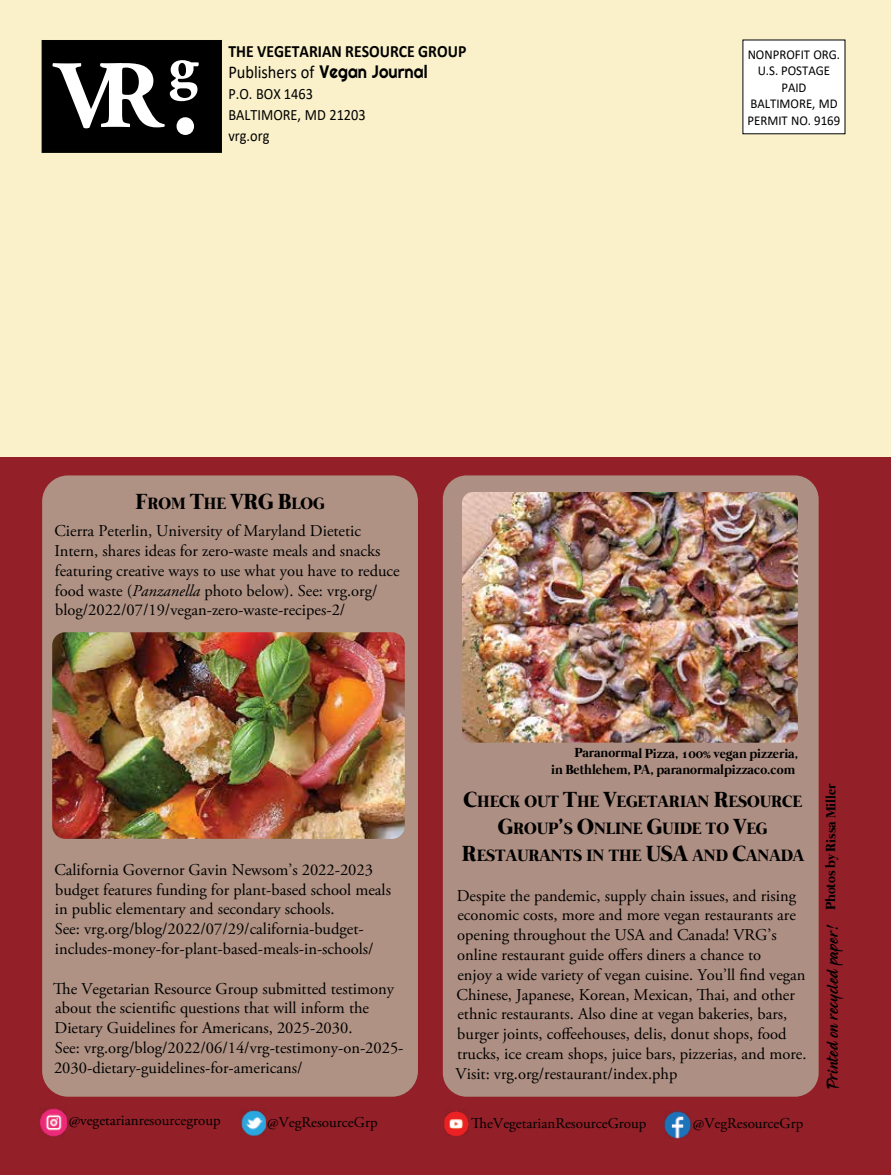
<style>
.page{position:relative;width:891px;height:1175px;background:#fff}
.page>*{position:absolute;margin:0;border:0;box-sizing:border-box;transform-origin:0 0}
.t1{font:700 96px "Adobe Garamond Pro";color:#fff}
.t2{font:18px "Calibri";color:#000;scale:.91 1}
.t3{font:700 17.25px "Calibri";color:#000;scale:.91 1}
.t4{font:700 16.8px "Mermaid";color:#000}
.t5{font:16.5px/19.8px "Adobe Garamond Pro";color:#000}
.t6{font:16.5px "Midnight Drive Two";color:#000}
.t7{font:15.75px/21px "Calibri";color:#000;scale:.91 1}
.t8{font:15px "Adobe Garamond Pro";color:#000}
.t9{font:700 13.5px/16.2px "Mermaid";letter-spacing:-.005em;color:#000;text-align:right}
.t10{font:13.5px/16.5px "Calibri";color:#000;text-align:center;scale:.95 1}
.s1{font-size:108px}
.s2{font-family:"Righteous"}
.s3{font-size:22.5px}
.s4{font-style:italic}
</style>
<div class="page">
<div style="left:0;top:0;width:891px;height:464px;background:#faf1ca"></div>
<div style="left:0;top:457px;width:891px;height:717px;background:#931f28"></div>
<div style="left:42px;top:40px;width:180px;height:113px;background:#000;border:2px solid #020403"></div>
<div style="left:743px;top:40px;width:102px;height:94px;background:#fff"></div>
<div style="left:443px;top:475px;width:376px;height:621px;background:#ae8f83;border-radius:24px"></div>
<div style="left:42px;top:475px;width:376px;height:621px;background:#af9284;border-radius:26px"></div>
<img style="left:39px;top:1108px;width:28px;height:29px">
<img style="left:664px;top:1111px;width:27px;height:27px">
<img style="left:444px;top:1111px;width:25px;height:25px">
<img style="left:241px;top:1110px;width:25px;height:25px">
<img style="left:462px;top:492px;width:336px;height:250px">
<img style="left:52px;top:632px;width:353px;height:207px">
<h1 class="t1" style="left:56px;top:40px;width:145px">VR <sup>g</sup><span class="s1">.</span></h1>
<p class="t3" style="left:228px;top:39px;width:263px">THE VEGETARIAN RESOURCE GROUP</p>
<p class="t2" style="left:228px;top:60px;width:220px">Publishers of <span class="s2">Vegan Journal</span></p>
<p class="t7" style="left:228px;top:83px;width:152px">P.O. BOX 1463<br>BALTIMORE, MD 21203 vrg.org</p>
<p class="t10" style="left:748px;top:46px;width:99px">NONPROFIT ORG.<br>U.S. POSTAGE<br>PAID<br>BALTIMORE, MD<br>PERMIT NO. 9169</p>
<p class="t4" style="left:136px;top:494px;width:190px"><span class="s3">F</span>ROM <span class="s3">T</span>HE <span class="s3">VRG B</span>LOG</p>
<p class="t5" style="left:54px;top:521px;width:347px">Cierra Peterlin, University of Maryland Dietetic Intern, shares ideas for zero-waste meals and snacks featuring creative ways to use what you have to reduce food waste (<span class="s4">Panzanella</span> photo below). See: vrg.org/ blog/2022/07/19/vegan-zero-waste-recipes-2/</p>
<p class="t9" style="left:551px;top:746px;width:248px">Paranormal Pizza, 100% vegan pizzeria,<br>in Bethlehem, PA, paranormalpizzaco.com</p>
<p class="t5" style="left:54px;top:860px;width:338px">California Governor Gavin Newsom’s 2022-2023 budget features funding for plant-based school meals in public elementary and secondary schools.<br>See: vrg.org/blog/2022/07/29/california-budget&shy;includes-money-for-plant-based-meals-in-schools/</p>
<p class="t5" style="left:53px;top:979px;width:352px">The Vegetarian Resource Group submitted testimony about the scientific questions that will inform the Dietary Guidelines for Americans, 2025-2030.<br>See: vrg.org/blog/2022/06/14/vrg-testimony-on-2025- 2030-dietary-guidelines-for-americans/</p>
<p class="t4" style="left:463px;top:791px;width:340px"><span class="s3">C</span>HECK OUT <span class="s3">T</span>HE <span class="s3">V</span>EGETARIAN <span class="s3">R</span>ESOURCE</p>
<p class="t4" style="left:498px;top:818px;width:270px"><span class="s3">G</span>ROUP<span class="s3">’</span>S <span class="s3">O</span>NLINE <span class="s3">G</span>UIDE TO <span class="s3">V</span>EG</p>
<p class="t4" style="left:462px;top:845px;width:200px"><span class="s3">R</span>ESTAURANTS IN THE <span class="s3">USA</span></p>
<p class="t4" style="left:693px;top:845px;width:113px">AND <span class="s3">C</span>ANADA</p>
<p class="t5" style="left:456px;top:886px;width:352px">Despite the pandemic, supply chain issues, and rising economic costs, more and more vegan restaurants are opening throughout the USA and Canada! VRG’s online restaurant guide offers diners a chance to<br>enjoy a wide variety of vegan cuisine. You’ll find vegan Chinese, Japanese, Korean, Mexican, Thai, and other ethnic restaurants. Also dine at vegan bakeries, bars, burger joints, coffeehouses, delis, donut shops, food trucks, ice cream shops, juice bars, pizzerias, and more.<br>Visit: vrg.org/restaurant/index.php</p>
<p class="t8" style="left:69px;top:1111px;width:153px">@vegetarianresourcegroup</p>
<p class="t8" style="left:267px;top:1112px;width:112px">@VegResourceGrp</p>
<p class="t8" style="left:471px;top:1114px;width:177px">TheVegetarianResourceGroup</p>
<p class="t8" style="left:693px;top:1114px;width:112px">@VegResourceGrp</p>
<p class="t9" style="left:824px;top:910px;width:128px;rotate:-90deg">Photos by Rissa Miller</p>
<p class="t6" style="left:823px;top:1089px;width:166px;rotate:-90deg">Printed on recycled paper!</p>
</div>
